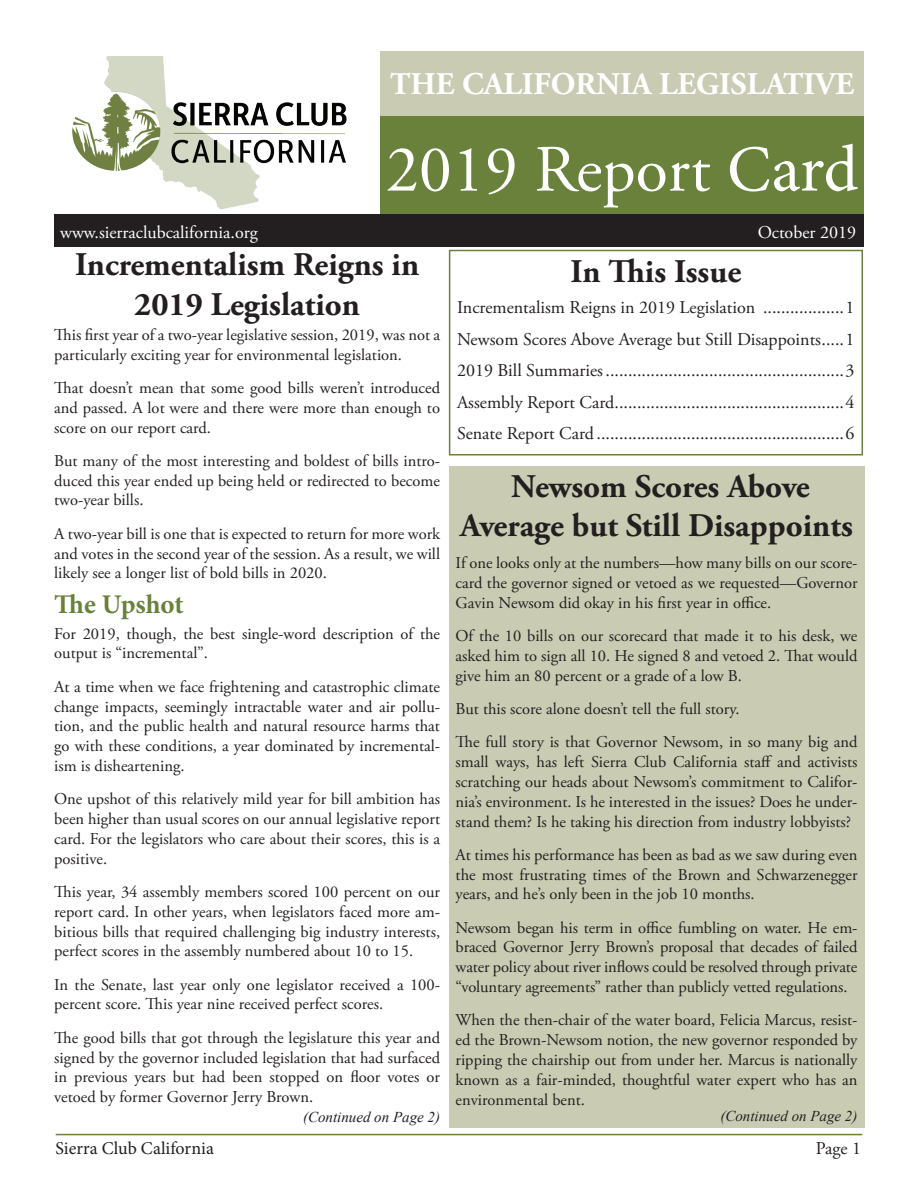
<style>
.page{position:relative;width:918px;height:1188px;background:#fff}
.page>*{position:absolute;margin:0;border:0;box-sizing:border-box;transform-origin:0 0}
.t1{font:66px "Adobe Garamond Pro";color:#fff}
.t2{font:700 33px/39.6px "Adobe Garamond Pro";color:#231f20;text-align:center}
.t3{font:700 31.5px "Adobe Garamond Pro";color:#fff}
.t4{font:700 27px "Minion Pro";letter-spacing:-.005em;color:#69813a}
.t5{font:18px/31.5px "Adobe Garamond Pro";color:#231f20;text-align:justify}
.t6{font:18px "Adobe Garamond Pro";color:#fff}
.t7{font:18px "Minion Pro";color:#231f20}
.t8{font:16.5px/19.8px "Adobe Garamond Pro";color:#231f20;text-align:justify}
.t9{font:italic 15px "Times New Roman";color:#231f20}
.s1{font-family:"Minion Pro"}
</style>
<div class="page">
<hr style="left:56px;top:1134px;width:806px;height:1px;background:#69813a">
<div style="left:449px;top:466px;width:415px;height:662px;background:#c9ccb3"></div>
<img style="left:72px;top:56px;width:275px;height:154px">
<div style="left:380px;top:114px;width:484px;height:100px;background:#69813a"></div>
<div style="left:380px;top:51px;width:484px;height:64px;background:#c9ccb3"></div>
<div style="left:54px;top:214px;width:810px;height:32px;background:#231f20"></div>
<div style="left:449px;top:250px;width:414px;height:205px;border:2px solid #69813a"></div>
<h3 class="t3" style="left:390px;top:66px;width:465px">THE CALIFORNIA LEGISLATIVE</h3>
<h1 class="t1" style="left:386px;top:130px;width:474px">2019 Report <span class="s1">Card</span></h1>
<p class="t6" style="left:60px;top:221px;width:199px">www.sierraclubcalifornia.org</p>
<p class="t6" style="left:758px;top:221px;width:100px">October 2019</p>
<h2 class="t2" style="left:75px;top:245px;width:346px">Incrementalism Reigns in<br>2019 Legislation</h2>
<p class="t8" style="left:54px;top:325px;width:387px">This first year of a two-year legislative session, 2019, was not a particularly exciting year for environmental legislation.</p>
<p class="t8" style="left:54px;top:378px;width:387px">That doesn’t mean that some good bills weren’t introduced and passed. A lot were and there were more than enough to score on our report card.</p>
<p class="t8" style="left:54px;top:451px;width:387px">But many of the most interesting and boldest of bills intro&shy;duced this year ended up being held or redirected to become two-year bills.</p>
<p class="t8" style="left:54px;top:524px;width:387px">A two-year bill is one that is expected to return for more work and votes in the second year of the session. As a result, we will likely see a longer list of bold bills in 2020.</p>
<h3 class="t4" style="left:54px;top:586px;width:131px">The Upshot</h3>
<p class="t8" style="left:54px;top:624px;width:387px">For 2019, though, the best single-word description of the output is “incremental”.</p>
<p class="t8" style="left:54px;top:677px;width:387px">At a time when we face frightening and catastrophic climate change impacts, seemingly intractable water and air pollu&shy;tion, and the public health and natural resource harms that go with these conditions, a year dominated by incremental&shy;ism is disheartening.</p>
<p class="t8" style="left:54px;top:790px;width:387px">One upshot of this relatively mild year for bill ambition has been higher than usual scores on our annual legislative report card. For the legislators who care about their scores, this is a positive.</p>
<p class="t8" style="left:54px;top:882px;width:387px">This year, 34 assembly members scored 100 percent on our report card. In other years, when legislators faced more am&shy;bitious bills that required challenging big industry interests, perfect scores in the assembly numbered about 10 to 15.</p>
<p class="t8" style="left:54px;top:975px;width:387px">In the Senate, last year only one legislator received a 100- percent score. This year nine received perfect scores.</p>
<p class="t8" style="left:54px;top:1028px;width:387px">The good bills that got through the legislature this year and signed by the governor included legislation that had surfaced in previous years but had been stopped on floor votes or vetoed by former Governor Jerry Brown.</p>
<p class="t9" style="left:303px;top:1107px;width:139px">(Continued on Page 2)</p>
<h2 class="t2" style="left:571px;top:252px;width:172px">In This Issue</h2>
<p class="t5" style="left:457px;top:293px;width:399px">Incrementalism Reigns in 2019 Legislation ..................1<br>Newsom Scores Above Average but Still Disappoints.....1<br>2019 Bill Summaries.....................................................3<br>Assembly Report Card...................................................4<br>Senate Report Card .......................................................6</p>
<h2 class="t2" style="left:460px;top:467px;width:394px">Newsom Scores Above<br>Average but Still Disappoints</h2>
<p class="t8" style="left:456px;top:554px;width:403px">If one looks only at the numbers—how many bills on our score&shy;card the governor signed or vetoed as we requested—Governor Gavin Newsom did okay in his first year in office.</p>
<p class="t8" style="left:456px;top:627px;width:403px">Of the 10 bills on our scorecard that made it to his desk, we asked him to sign all 10. He signed 8 and vetoed 2. That would give him an 80 percent or a grade of a low B.</p>
<p class="t8" style="left:456px;top:693px;width:403px;line-height:33.3px">But this score alone doesn’t tell the full story.<br>The full story is that Governor Newsom, in so many big and</p>
<p class="t8" style="left:456px;top:753px;width:403px">small ways, has left Sierra Club California staff and activists scratching our heads about Newsom’s commitment to Califor&shy;nia’s environment. Is he interested in the issues? Does he under&shy;stand them? Is he taking his direction from industry lobbyists?</p>
<p class="t8" style="left:456px;top:845px;width:403px">At times his performance has been as bad as we saw during even the most frustrating times of the Brown and Schwarzenegger years, and he’s only been in the job 10 months.</p>
<p class="t8" style="left:456px;top:918px;width:403px">Newsom began his term in office fumbling on water. He em&shy;braced Governor Jerry Brown’s proposal that decades of failed water policy about river inflows could be resolved through private “voluntary agreements” rather than publicly vetted regulations.</p>
<p class="t8" style="left:456px;top:1011px;width:403px">When the then-chair of the water board, Felicia Marcus, resist&shy;ed the Brown-Newsom notion, the new governor responded by ripping the chairship out from under her. Marcus is nationally known as a fair-minded, thoughtful water expert who has an environmental bent.</p>
<p class="t9" style="left:720px;top:1106px;width:139px">(Continued on Page 2)</p>
<p class="t7" style="left:56px;top:1136px;width:160px">Sierra Club California</p>
<p class="t5" style="left:816px;top:1133px;width:47px">Page 1</p>
</div>
